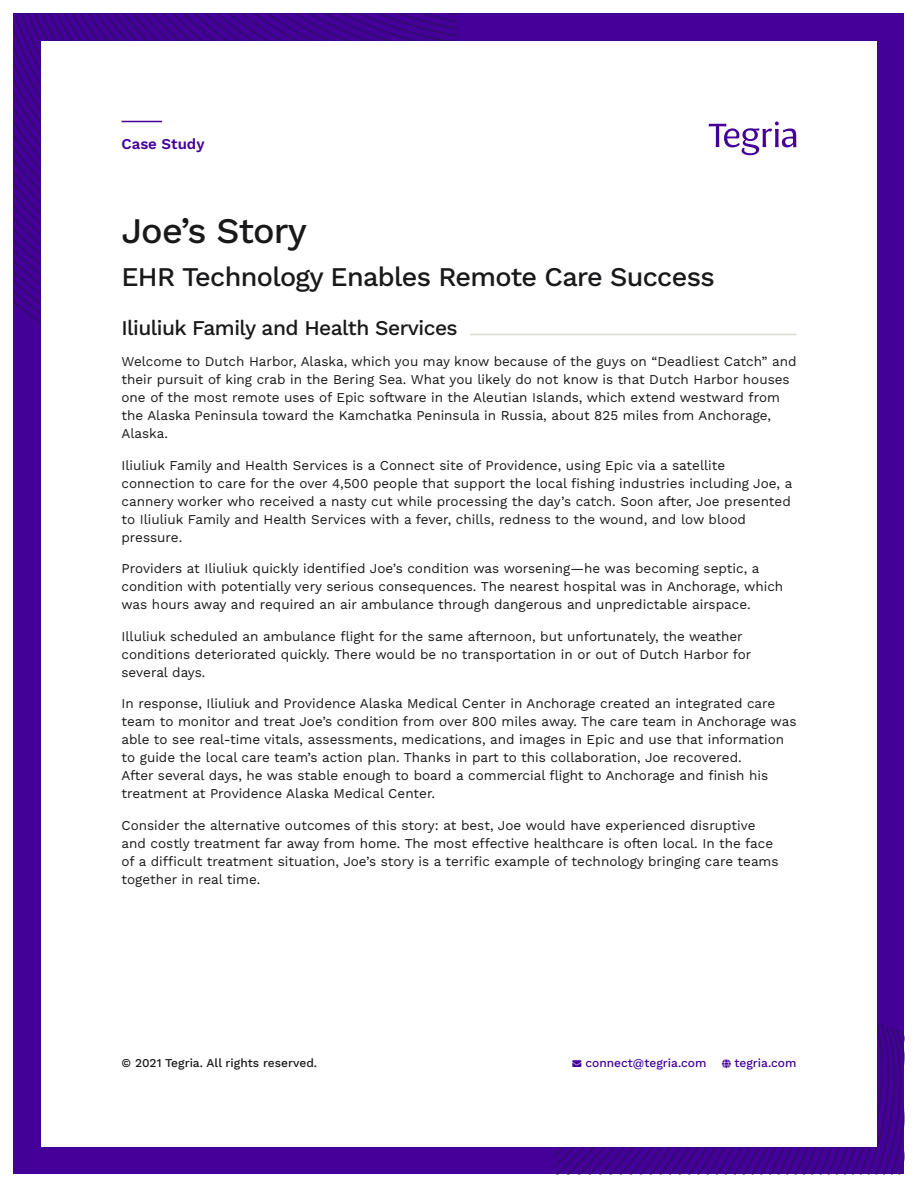
<style>
.page{position:relative;width:918px;height:1188px;background:#fff}
.page>*{position:absolute;margin:0;border:0;box-sizing:border-box;transform-origin:0 0}
.t1{font:500 36px "Work Sans";letter-spacing:-.025em;color:#19191b}
.t2{font:500 27px "Work Sans";letter-spacing:-.025em;color:#19191b}
.t3{font:500 21px "Work Sans";letter-spacing:-.025em;color:#19191b}
.t4{font:600 15px "Work Sans";color:#409}
.t5{font:13.5px/18px "Work Sans";color:#19191b}
.t6{font:500 12px "Work Sans";color:#19191b}
.t7{font:500 12px "Work Sans";color:#409}
</style>
<div class="page">
<div style="left:14px;top:14px;width:890px;height:1160px;background:#409"></div>
<svg style="left:14px;top:14px;width:444px;height:309px"></svg>
<svg style="left:554px;top:1023px;width:350px;height:151px"></svg>
<div style="left:41px;top:41px;width:836px;height:1106px;background:#fff"></div>
<hr style="left:122px;top:121px;width:40px;height:1px;background:#409">
<svg style="left:709px;top:121px;width:87px;height:34px"></svg>
<hr style="left:470px;top:334px;width:327px;height:1px;background:#d9d9d6">
<p class="t4" style="left:122px;top:132px;width:85px">Case Study</p>
<p class="t1" style="left:122px;top:203px;width:187px">Joe’s Story</p>
<p class="t2" style="left:122px;top:256px;width:595px">EHR Technology Enables Remote Care Success</p>
<p class="t3" style="left:122px;top:311px;width:338px">Iliuliuk Family and Health Services</p>
<p class="t5" style="left:122px;top:352px;width:677px">Welcome to Dutch Harbor, Alaska, which you may know because of the guys on “Deadliest Catch” and their pursuit of king crab in the Bering Sea. What you likely do not know is that Dutch Harbor houses one of the most remote uses of Epic software in the Aleutian Islands, which extend westward from the Alaska Peninsula toward the Kamchatka Peninsula in Russia, about 825 miles from Anchorage, Alaska.</p>
<p class="t5" style="left:122px;top:455px;width:672px">Iliuliuk Family and Health Services is a Connect site of Providence, using Epic via a satellite connection to care for the over 4,500 people that support the local fishing industries including Joe, a cannery worker who received a nasty cut while processing the day’s catch. Soon after, Joe presented to Iliuliuk Family and Health Services with a fever, chills, redness to the wound, and low blood pressure.</p>
<p class="t5" style="left:122px;top:559px;width:663px">Providers at Iliuliuk quickly identified Joe’s condition was worsening—he was becoming septic, a condition with potentially very serious consequences. The nearest hospital was in Anchorage, which was hours away and required an air ambulance through dangerous and unpredictable airspace.</p>
<p class="t5" style="left:122px;top:626px;width:631px">Illuliuk scheduled an ambulance flight for the same afternoon, but unfortunately, the weather conditions deteriorated quickly. There would be no transportation in or out of Dutch Harbor for several days.</p>
<p class="t5" style="left:122px;top:694px;width:677px">In response, Iliuliuk and Providence Alaska Medical Center in Anchorage created an integrated care team to monitor and treat Joe’s condition from over 800 miles away. The care team in Anchorage was able to see real-time vitals, assessments, medications, and images in Epic and use that information to guide the local care team’s action plan. Thanks in part to this collaboration, Joe recovered.<br>After several days, he was stable enough to board a commercial flight to Anchorage and finish his treatment at Providence Alaska Medical Center.</p>
<p class="t5" style="left:122px;top:815px;width:659px">Consider the alternative outcomes of this story: at best, Joe would have experienced disruptive and costly treatment far away from home. The most effective healthcare is often local. In the face of a difficult treatment situation, Joe’s story is a terrific example of technology bringing care teams together in real time.</p>
<p class="t6" style="left:122px;top:1053px;width:197px">© 2021 Tegria. All rights reserved.</p>
<p class="t7" style="left:573px;top:1053px;width:135px">→ connect@tegria.com</p>
<p class="t7" style="left:734px;top:1053px;width:64px">tegria.com</p>
</div>
